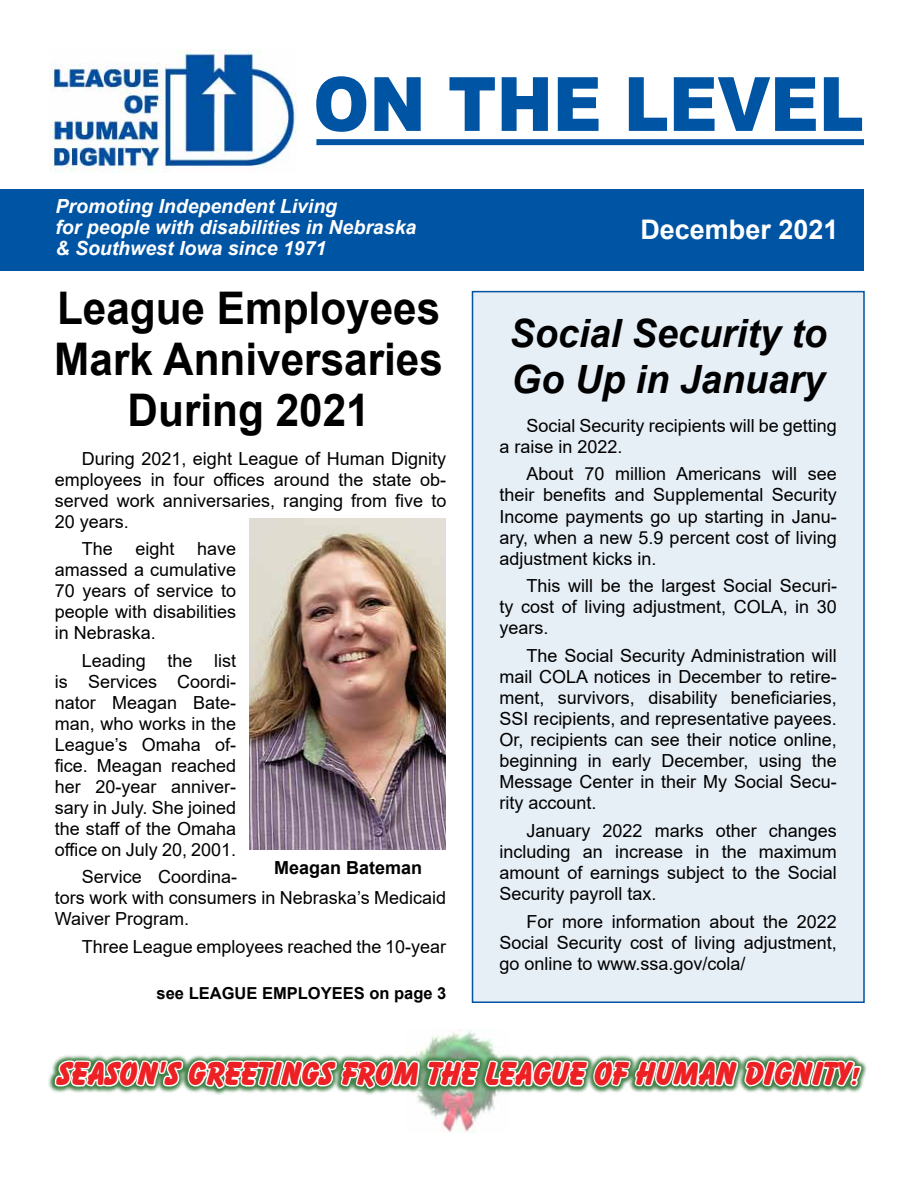
<style>
.page{position:relative;width:918px;height:1188px;background:#fff}
.page>*{position:absolute;margin:0;border:0;box-sizing:border-box;transform-origin:0 0}
.t1{font:900 75px "Arial";color:#0054a4;scale:.9 1}
.t2{font:700 45px/51px "Arial";color:#000;text-align:center;scale:.94 1}
.t3{font:italic 700 39px/46.8px "Arial";color:#000}
.t4{font:34.5px "BILLY";color:#ed2024}
.t5{font:700 27px "Arial";color:#fff}
.t6{font:italic 700 19.5px/21px "Arial";color:#fff}
.t7{font:18px/21px "Arial";color:#000;text-align:justify}
.t8{font:700 18px "Arial";color:#000}
.t9{font:700 16.5px "Arial";color:#000}
</style>
<div class="page">
<div style="left:472px;top:291px;width:393px;height:712px;background:#e6eef6;border:2px solid #0054a4"></div>
<div style="left:316px;top:139px;width:548px;height:6px;background:#0054a4"></div>
<img style="left:50px;top:50px;width:246px;height:123px">
<div style="left:0;top:189px;width:864px;height:82px;background:#0054a4"></div>
<img style="left:250px;top:519px;width:196px;height:331px">
<img style="left:431px;top:1029px;width:61px;height:104px">
<svg style="left:53px;top:1041px;width:810px;height:81px"></svg>
<h1 class="t1" style="left:313px;top:50px;width:613px">ON THE LEVEL</h1>
<p class="t6" style="left:56px;top:196px;width:362px">Promoting Independent Living<br>for people with disabilities in Nebraska &amp; Southwest Iowa since 1971</p>
<h2 class="t2" style="left:54px;top:283px;width:415px">League Employees<br>Mark Anniversaries<br>During 2021</h2>
<p class="t7" style="left:55px;top:448px;width:393px;text-indent:27px">During 2021, eight League of Human Dignity employees in four offices around the state ob&shy;served work anniversaries, ranging from five to 20 years.</p>
<p class="t7" style="left:82px;top:538px;width:33px">The</p>
<p class="t7" style="left:136px;top:538px;width:41px">eight</p>
<p class="t7" style="left:55px;top:538px;width:183px;text-indent:142px">have amassed a cumulative 70 years of service to people with disabilities in Nebraska.</p>
<p class="t7" style="left:55px;top:650px;width:183px;text-indent:27px">Leading the list is Services Coordi&shy;nator Meagan Bate&shy;man, who works in the League’s Omaha of&shy;fice. Meagan reached her 20-year anniver&shy;sary in July. She joined the staff of the Omaha office on July 20, 2001.</p>
<p class="t7" style="left:55px;top:866px;width:393px;text-align:left;text-indent:27px">Service Coordina-<br>tors work with consumers in Nebraska’s Medicaid<br>Waiver Program.</p>
<p class="t7" style="left:82px;top:936px;width:366px">Three League employees reached the 10-year</p>
<p class="t8" style="left:274px;top:855px;width:150px">Meagan Bateman</p>
<p class="t9" style="left:157px;top:982px;width:291px">see LEAGUE EMPLOYEES on page 3</p>
<h3 class="t5" style="left:640px;top:210px;width:200px">December 2021</h3>
<h3 class="t3" style="left:510px;top:311px;width:319px">Social Security to<br>Go Up in January</h3>
<p class="t7" style="left:499px;top:415px;width:339px;text-indent:27px">Social Security recipients will be getting a raise in 2022.</p>
<p class="t7" style="left:499px;top:464px;width:339px;text-indent:27px">About 70 million Americans will see their benefits and Supplemental Security Income payments go up starting in Janu&shy;ary, when a new 5.9 percent cost of living adjustment kicks in.</p>
<p class="t7" style="left:499px;top:575px;width:339px;text-indent:27px">This will be the largest Social Securi&shy;ty cost of living adjustment, COLA, in 30 years.</p>
<p class="t7" style="left:499px;top:645px;width:339px;text-indent:27px">The Social Security Administration will mail COLA notices in December to retire&shy;ment, survivors, disability beneficiaries, SSI recipients, and representative payees.<br>Or, recipients can see their notice online, beginning in early December, using the Message Center in their My Social Secu&shy;rity account.</p>
<p class="t7" style="left:499px;top:820px;width:339px;text-indent:27px">January 2022 marks other changes including an increase in the maximum amount of earnings subject to the Social Security payroll tax.</p>
<p class="t7" style="left:499px;top:911px;width:339px;text-indent:27px">For more information about the 2022<br>Social Security cost of living adjustment, go online to www.ssa.gov/cola/</p>
<h3 class="t4" style="left:58px;top:1055px;width:804px">SEASON'S GREETINGS FROM THE LEAGUE OF HUMAN DIGNITY!</h3>
</div>
